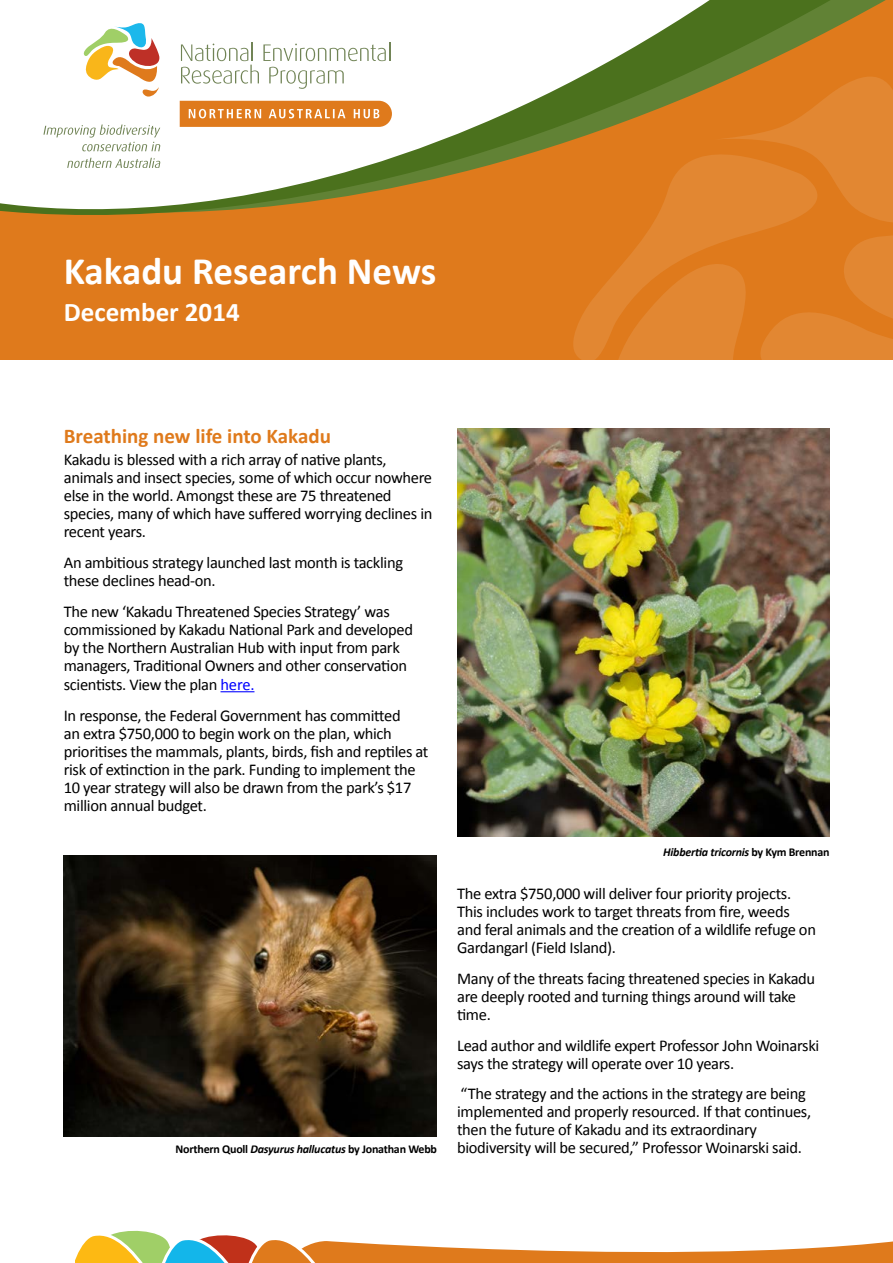
<style>
.page{position:relative;width:893px;height:1263px;background:#fff}
.page>*{position:absolute;margin:0;border:0;box-sizing:border-box;transform-origin:0 0}
.t1{font:700 39px "Calibri";color:#fff}
.t2{font:700 27px "Calibri";color:#fff}
.t3{font:700 21px "Calibri";color:#df7a1c}
.t4{font:16.5px/18px "Calibri";letter-spacing:-.02em;color:#000}
.t5{font:italic 700 12px "Calibri";letter-spacing:-.02em;color:#000}
.s1{color:#00f}
.s2{font-style:normal}
.s3{font-weight:700;font-size:12px}
.s4{font-weight:700;font-style:italic;font-size:12px}
</style>
<div class="page">
<div style="left:0;top:0;width:893px;height:360px;background:#df7a1c"></div>
<svg style="left:573px;top:338px;width:320px;height:22px;fill:#e28732"></svg>
<svg style="left:75px;top:1230px;width:818px;height:33px"></svg>
<svg style="left:574px;top:0;width:319px;height:338px"></svg>
<svg style="left:0;top:0;width:829px;height:313px"></svg>
<svg style="left:181px;top:42px;width:209px;height:47px;background:#ecefe9"></svg>
<svg style="left:83px;top:22px;width:77px;height:75px;background:#e1d2b4"></svg>
<svg style="left:43px;top:125px;width:117px;height:26px;background:#e8ebe3"></svg>
<svg style="left:67px;top:158px;width:94px;height:10px"></svg>
<svg style="left:180px;top:101px;width:212px;height:26px"></svg>
<hr style="left:221px;top:691px;width:33px;height:1px;background:#00f">
<img style="left:64px;top:856px;width:373px;height:280px">
<img style="left:457px;top:428px;width:372px;height:409px">
<h1 class="t1" style="left:64px;top:246px;width:374px">Kakadu Research News</h1>
<h2 class="t2" style="left:64px;top:294px;width:177px">December 2014</h2>
<p class="t3" style="left:64px;top:423px;width:269px">Breathing new life into Kakadu</p>
<p class="t4" style="left:64px;top:451px;width:370px">Kakadu is blessed with a rich array of native plants, animals and insect species, some of which occur nowhere else in the world. Amongst these are 75 threatened species, many of which have suffered worrying declines in recent years.</p>
<p class="t4" style="left:64px;top:554px;width:341px">An ambitious strategy launched last month is tackling these declines head-on.</p>
<p class="t4" style="left:64px;top:602px;width:351px">The new ‘Kakadu Threatened Species Strategy’ was commissioned by Kakadu National Park and developed by the Northern Australian Hub with input from park managers, Traditional Owners and other conservation scientists. View the plan <span class="s1">here.</span></p>
<p class="t4" style="left:64px;top:706px;width:366px">In response, the Federal Government has committed<br>an extra $750,000 to begin work on the plan, which prioritises the mammals, plants, birds, fish and reptiles at risk of extinction in the park. Funding to implement the 10 year strategy will also be drawn from the park’s $17 million annual budget.</p>
<p class="t5" style="left:663px;top:845px;width:168px">Hibbertia tricornis <span class="s2">by Kym Brennan</span></p>
<p class="t4" style="left:457px;top:885px;width:360px">The extra $750,000 will deliver four priority projects.<br>This includes work to target threats from fire, weeds and feral animals and the creation of a wildlife refuge on Gardangarl (Field Island).</p>
<p class="t4" style="left:457px;top:969px;width:360px">Many of the threats facing threatened species in Kakadu are deeply rooted and turning things around will take time.</p>
<p class="t4" style="left:457px;top:1036px;width:364px">Lead author and wildlife expert Professor John Woinarski says the strategy will operate over 10 years.</p>
<p class="t4" style="left:460px;top:1085px;width:347px">“The strategy and the actions in the strategy are being</p>
<p class="t4" style="left:457px;top:1103px;width:356px">implemented and properly resourced. If that continues,</p>
<p class="t4" style="left:457px;top:1121px;width:301px">then the future of Kakadu and its extraordinary</p>
<p class="t4" style="left:176px;top:1139px;width:628px"><span class="s3">Northern Quoll</span> <span class="s4">Dasyurus hallucatus</span> <span class="s3">by Jonathan Webb</span> biodiversity will be secured,” Professor Woinarski said.</p>
</div>
